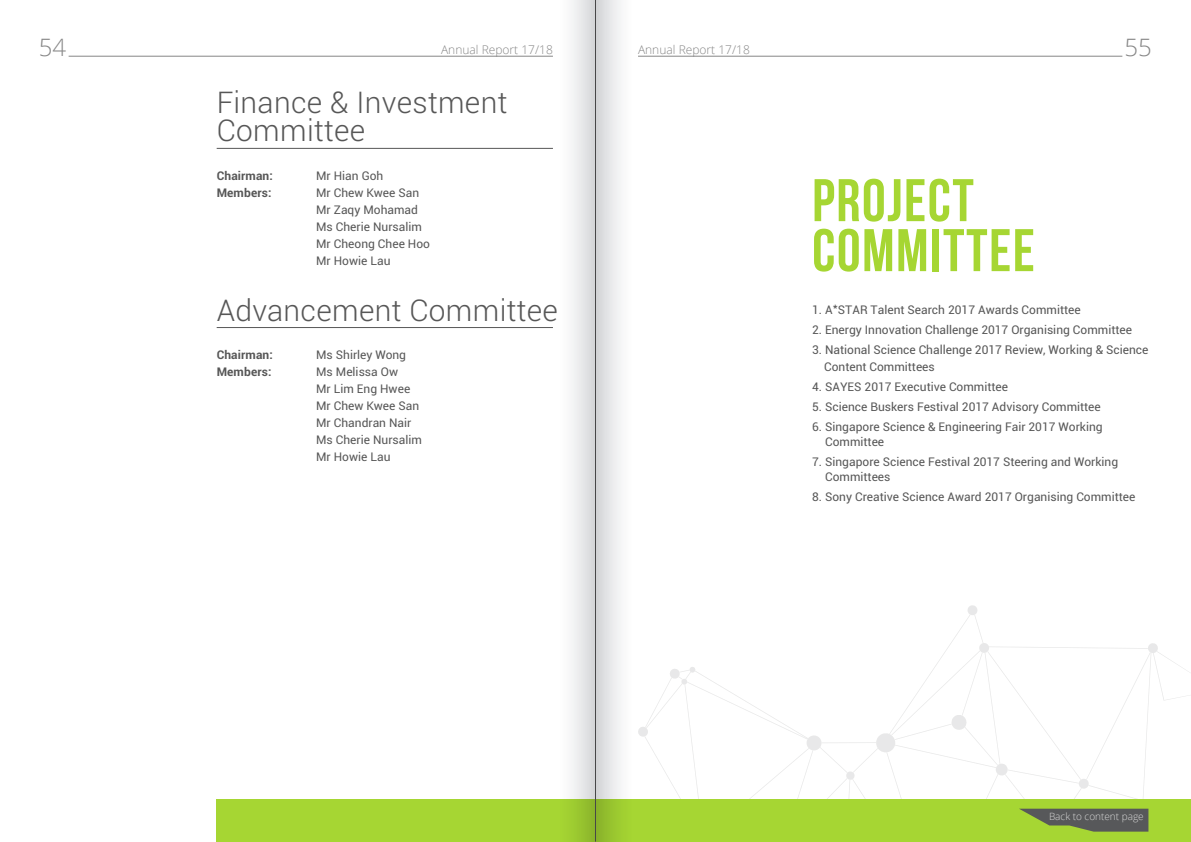
<style>
.page{position:relative;width:1191px;height:842px;background:#fff}
.page>*{position:absolute;margin:0;border:0;box-sizing:border-box;transform-origin:0 0}
.t1{font:60px "Bebas Neue";letter-spacing:.025em;color:#a6d633}
.t2{font:300 30px/28px "Roboto";letter-spacing:.01em;color:#575757}
.t3{font:24px "Open Sans Light 2";color:#878787}
.t4{font:12px/15px "Roboto Regular 2";color:#575757}
.t5{font:12px "Roboto";color:#575757}
.t6{font:700 12px "Roboto";letter-spacing:.01em;color:#575757}
.t7{font:12px "Open Sans Light 2";color:#878787}
.t8{font:10px "Open Sans Light 2";color:#d9d9d9}
</style>
<div class="page">
<div style="left:217px;top:799px;width:974px;height:43px;background:#a6d633"></div>
<hr style="left:217px;top:327px;width:336px;height:1px;background:#575757">
<hr style="left:217px;top:148px;width:336px;height:1px;background:#575757">
<hr style="left:69px;top:56px;width:484px;height:1px;background:#878787">
<hr style="left:638px;top:56px;width:484px;height:1px;background:#878787">
<svg style="left:638px;top:605px;width:552px;height:227px"></svg>
<img style="left:572px;top:0;width:49px;height:842px">
<h3 class="t3" style="left:39px;top:31px;width:29px">54</h3>
<p class="t7" style="left:441px;top:41px;width:113px">Annual Report 17/18</p>
<p class="t7" style="left:638px;top:41px;width:113px">Annual Report 17/18</p>
<h3 class="t3" style="left:1124px;top:31px;width:29px">55</h3>
<p class="t2" style="left:217px;top:88px;width:292px">Finance &amp; Investment<br>Committee</p>
<p class="t6" style="left:217px;top:167px;width:58px">Chairman:</p>
<p class="t6" style="left:217px;top:184px;width:56px">Members:</p>
<p class="t4" style="left:316px;top:167px;width:69px">Mr Hian Goh</p>
<p class="t4" style="left:316px;top:184px;width:105px">Mr Chew Kwee San</p>
<p class="t4" style="left:316px;top:201px;width:103px">Mr Zaqy Mohamad</p>
<p class="t4" style="left:316px;top:218px;width:107px">Ms Cherie Nursalim</p>
<p class="t4" style="left:316px;top:235px;width:115px">Mr Cheong Chee Hoo</p>
<p class="t4" style="left:316px;top:252px;width:76px">Mr Howie Lau</p>
<p class="t2" style="left:217px;top:295px;width:343px">Advancement Committee</p>
<p class="t6" style="left:217px;top:346px;width:58px">Chairman:</p>
<p class="t6" style="left:217px;top:363px;width:56px">Members:</p>
<p class="t4" style="left:316px;top:346px;width:91px">Ms Shirley Wong</p>
<p class="t4" style="left:316px;top:363px;width:83px">Ms Melissa Ow</p>
<p class="t4" style="left:316px;top:380px;width:96px">Mr Lim Eng Hwee</p>
<p class="t4" style="left:316px;top:397px;width:105px">Mr Chew Kwee San</p>
<p class="t4" style="left:316px;top:415px;width:97px">Mr Chandran Nair</p>
<p class="t4" style="left:316px;top:432px;width:107px">Ms Cherie Nursalim</p>
<p class="t4" style="left:316px;top:449px;width:76px">Mr Howie Lau</p>
<p class="t1" style="left:812px;top:167px;width:163px">PROJECT</p>
<p class="t1" style="left:812px;top:217px;width:224px">COMMITTEE</p>
<p class="t4" style="left:812px;top:302px;width:270px">1. A*STAR Talent Search 2017 Awards Committee</p>
<p class="t4" style="left:812px;top:322px;width:321px">2. Energy Innovation Challenge 2017 Organising Committee</p>
<p class="t5" style="left:812px;top:341px;width:338px">3. National Science Challenge 2017 Review, Working &amp; Science</p>
<p class="t4" style="left:824px;top:358px;width:112px">Content Committees</p>
<p class="t4" style="left:812px;top:378px;width:197px">4. SAYES 2017 Executive Committee</p>
<p class="t4" style="left:812px;top:398px;width:290px">5. Science Buskers Festival 2017 Advisory Committee</p>
<p class="t4" style="left:825px;top:418px;width:279px;text-indent:-13px">6. Singapore Science &amp; Engineering Fair 2017 Working<br>Committee</p>
<p class="t4" style="left:825px;top:453px;width:294px;text-indent:-13px">7. Singapore Science Festival 2017 Steering and Working<br>Committees</p>
<p class="t4" style="left:812px;top:488px;width:325px">8. Sony Creative Science Award 2017 Organising Committee</p>
<p class="t8" style="left:1049px;top:810px;width:96px">Back to content page</p>
</div>
